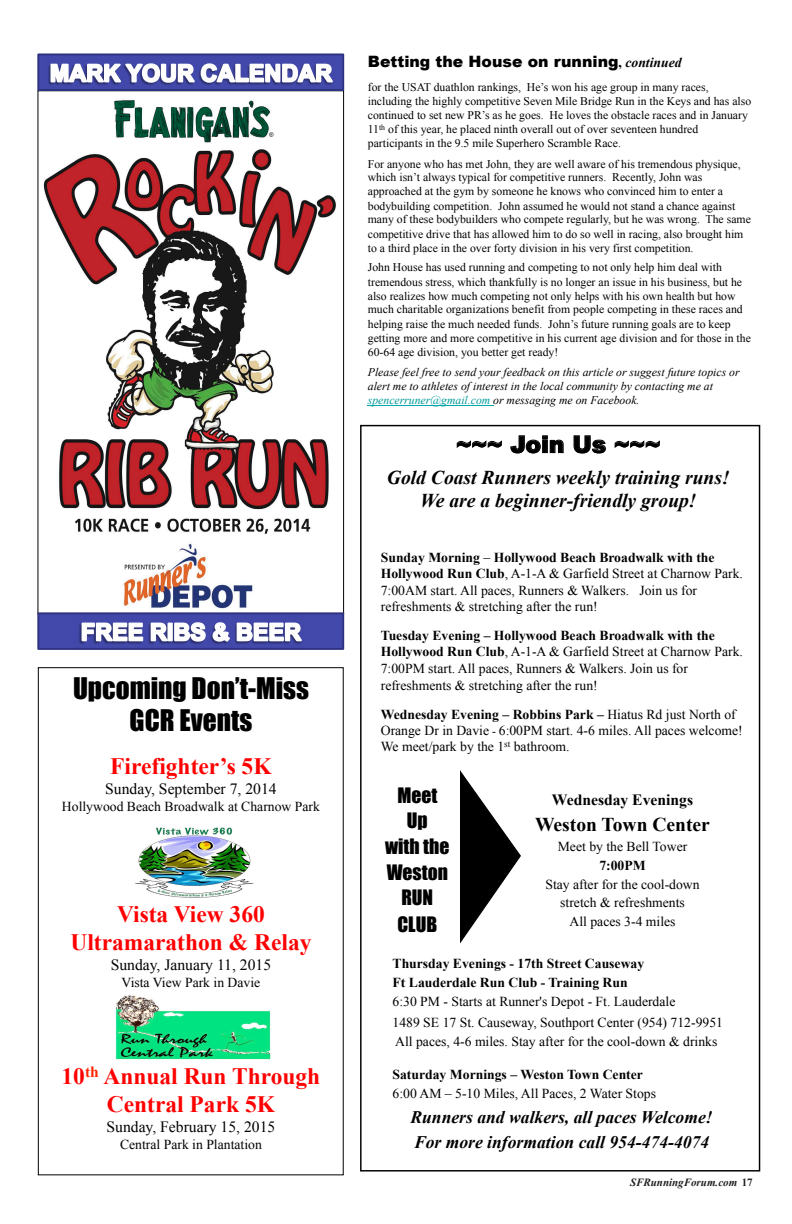
<style>
.page{position:relative;width:792px;height:1224px;background:#fff}
.page>*{position:absolute;margin:0;border:0;box-sizing:border-box;transform-origin:0 0}
.t1{font:27.4px/32.3px "Impact";color:#000;text-align:center}
.t2{font:700 23.5px/28.4px "Times New Roman";color:#f00;text-align:center}
.t3{font:900 23.5px "Arial";color:#000}
.t4{font:italic 700 19.6px/23.5px "Times New Roman";color:#000;text-align:center}
.t5{font:19.6px/25.8px "Impact";color:#000;text-align:center}
.t6{font:700 19.6px "Times New Roman";color:#000}
.t7{font:italic 700 17.6px/25.4px "Times New Roman";color:#000}
.t8{font:15.6px "Times New Roman";color:#000}
.t9{font:900 15.6px "Arial";color:#000}
.t10{font:700 15.6px "Times New Roman";color:#000}
.t11{font:13.7px/16.3px "Times New Roman";color:#000}
.t12{font:11.7px/14px "Times New Roman";color:#000}
.t13{font:italic 11.7px/14.2px "Times New Roman";color:#000}
.t14{font:italic 700 11px "Times New Roman";color:#231f20}
.s1{font-family:"Times New Roman";font-weight:700;font-size:13.7px}
.s2{font-family:"Times New Roman";font-weight:700;font-style:italic;font-size:13.7px}
.s3{color:#099}
.s4{font-weight:700}
.s5{font-size:11.7px}
.s6{font-style:normal}
</style>
<div class="page">
<svg style="left:457px;top:440px;width:45px;height:8px"></svg>
<svg style="left:510px;top:435px;width:54px;height:18px"></svg>
<svg style="left:574px;top:435px;width:32px;height:18px"></svg>
<svg style="left:615px;top:440px;width:45px;height:8px"></svg>
<svg style="left:460px;top:771px;width:61px;height:173px"></svg>
<hr style="left:368px;top:405px;width:126px;height:1px;background:#00a8aa">
<img style="left:43px;top:100px;width:293px;height:509px">
<div style="left:38px;top:54px;width:305px;height:36px;background:#4349aa"></div>
<div style="left:37px;top:53px;width:307px;height:38px;border:2px solid #2e3381"></div>
<img style="left:44px;top:55px;width:291px;height:37px">
<svg style="left:50px;top:53px;width:286px;height:31px"></svg>
<div style="left:38px;top:667px;width:306px;height:508px;border:1px solid #000"></div>
<div style="left:38px;top:613px;width:305px;height:36px;background:#4349aa"></div>
<div style="left:37px;top:612px;width:307px;height:38px;border:2px solid #2e3381"></div>
<img style="left:75px;top:614px;width:229px;height:36px">
<svg style="left:81px;top:621px;width:223px;height:22px"></svg>
<img style="left:135px;top:827px;width:119px;height:71px">
<img style="left:115px;top:995px;width:156px;height:64px">
<p class="t1" style="left:73px;top:671px;width:237px">Upcoming Don’t-Miss<br>GCR Events</p>
<p class="t2" style="left:110px;top:751px;width:163px">Firefighter’s 5K</p>
<p class="t8" style="left:105px;top:779px;width:173px">Sunday, September 7, 2014</p>
<p class="t11" style="left:62px;top:798px;width:260px">Hollywood Beach Broadwalk at Charnow Park</p>
<p class="t2" style="left:70px;top:899px;width:243px">Vista View 360<br>Ultramarathon &amp; Relay</p>
<p class="t8" style="left:111px;top:955px;width:162px">Sunday, January 11, 2015</p>
<p class="t11" style="left:122px;top:974px;width:140px">Vista View Park in Davie</p>
<p class="t2" style="left:62px;top:1061px;width:260px">10<sup>th</sup> Annual Run Through<br>Central Park 5K</p>
<p class="t8" style="left:107px;top:1116px;width:170px">Sunday, February 15, 2015</p>
<p class="t11" style="left:120px;top:1136px;width:143px">Central Park in Plantation</p>
<p class="t9" style="left:368px;top:50px;width:315px">Betting the House on running<span class="s1">,</span> <span class="s2">continued</span></p>
<p class="t12" style="left:368px;top:80px;width:385px">for the USAT duathlon rankings, He’s won his age group in many races, including the highly competitive Seven Mile Bridge Run in the Keys and has also continued to set new PR’s as he goes. He loves the obstacle races and in January 11<sup>th</sup> of this year, he placed ninth overall out of over seventeen hundred participants in the 9.5 mile Superhero Scramble Race.</p>
<p class="t12" style="left:368px;top:157px;width:385px">For anyone who has met John, they are well aware of his tremendous physique, which isn’t always typical for competitive runners. Recently, John was approached at the gym by someone he knows who convinced him to enter a bodybuilding competition. John assumed he would not stand a chance against many of these bodybuilders who compete regularly, but he was wrong. The same competitive drive that has allowed him to do so well in racing, also brought him to a third place in the over forty division in his very first competition.</p>
<p class="t12" style="left:368px;top:260px;width:385px">John House has used running and competing to not only help him deal with tremendous stress, which thankfully is no longer an issue in his business, but he also realizes how much competing not only helps with his own health but how much charitable organizations benefit from people competing in these races and helping raise the much needed funds. John’s future running goals are to keep getting more and more competitive in his current age division and for those in the 60-64 age division, you better get ready!</p>
<p class="t13" style="left:368px;top:365px;width:373px">Please feel free to send your feedback on this article or suggest future topics or alert me to athletes of interest in the local community by contacting me at <span class="s3">spencerruner@gmail.com</span> or messaging me on Facebook.</p>
<p class="t3" style="left:456px;top:431px;width:206px">~~~ Join Us ~~~</p>
<p class="t4" style="left:387px;top:465px;width:344px">Gold Coast Runners weekly training runs!<br>We are a beginner-friendly group!</p>
<p class="t11" style="left:381px;top:550px;width:364px"><span class="s4">Sunday Morning</span> – <span class="s4">Hollywood Beach Broadwalk with the Hollywood Run Club</span>, A-1-A &amp; Garfield Street at Charnow Park.<br>7:00AM start. All paces, Runners &amp; Walkers. Join us for refreshments &amp; stretching after the run!</p>
<p class="t11" style="left:381px;top:627px;width:364px"><span class="s4">Tuesday Evening – Hollywood Beach Broadwalk with the Hollywood Run Club</span>, A-1-A &amp; Garfield Street at Charnow Park.<br>7:00PM start. All paces, Runners &amp; Walkers. Join us for refreshments &amp; stretching after the run!</p>
<p class="t11" style="left:381px;top:706px;width:364px"><span class="s4">Wednesday Evening – Robbins Park –</span> Hiatus Rd just North of<br>Orange Dr in Davie <span class="s5">-</span> 6:00PM start. 4-6 miles. All paces welcome!<br>We meet/park by the 1<sup>st</sup> bathroom.</p>
<p class="t5" style="left:385px;top:782px;width:66px">Meet<br>Up<br>with the<br>Weston<br>RUN<br>CLUB</p>
<p class="t10" style="left:552px;top:789px;width:143px">Wednesday Evenings</p>
<p class="t6" style="left:535px;top:811px;width:176px">Weston Town Center</p>
<p class="t11" style="left:545px;top:837px;width:156px;line-height:18.8px;text-align:center">Meet by the Bell Tower<br><span class="s4">7:00PM<br></span>Stay after for the cool-down stretch &amp; refreshments<br>All paces 3-4 miles</p>
<p class="t11" style="left:393px;top:953px;width:332px;line-height:19.7px"><span class="s4">Thursday Evenings - 17th Street Causeway<br>Ft Lauderdale Run Club - Training Run<br></span>6:30 PM - Starts at Runner's Depot - Ft. Lauderdale<br>1489 SE 17 St. Causeway, Southport Center (954) 712-9951<br>All paces, 4-6 miles. Stay after for the cool-down &amp; drinks</p>
<p class="t11" style="left:393px;top:1064px;width:265px;line-height:19.6px"><span class="s4">Saturday Mornings – Weston Town Center<br></span>6:00 AM – 5-10 Miles, All Paces, 2 Water Stops</p>
<p class="t7" style="left:410px;top:1104px;width:304px">Runners and walkers, all paces Welcome!<br>For more information call 954-474-4074</p>
<p class="t14" style="left:630px;top:1175px;width:124px">SFRunningForum.com <span class="s6">17</span></p>
</div>
